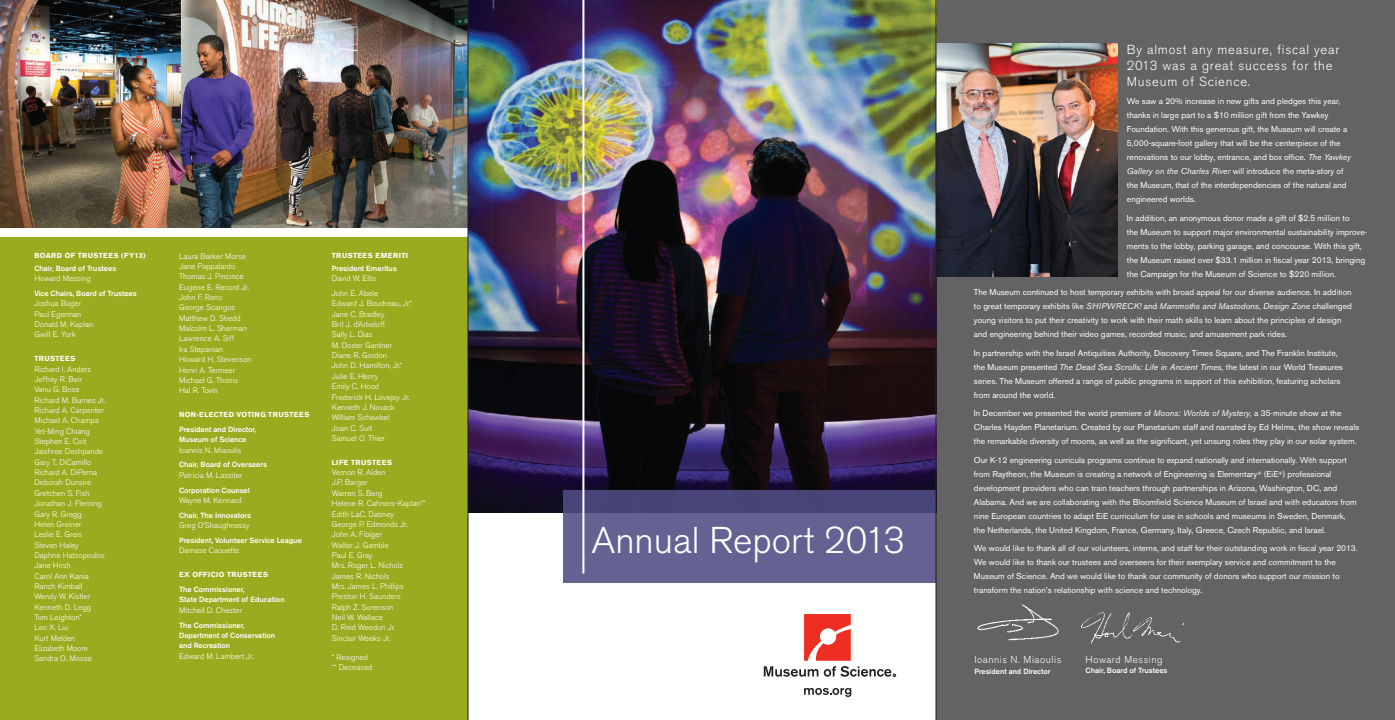
<style>
.page{position:relative;width:1395px;height:720px;background:#fff}
.page>*{position:absolute;margin:0;border:0;box-sizing:border-box;transform-origin:0 0}
.t1{font:300 37px "Akzidenz Grotesk BE";color:#fff}
.t2{font:300 13px/16px "Akzidenz Grotesk BE";letter-spacing:.06em;color:#fff}
.t3{font:300 10px "Akzidenz Grotesk BE";letter-spacing:.05em;color:#fff}
.t4{font:8.5px/14px "Akzidenz Grotesk BE";color:#fff}
.t5{font:300 8px/10.3px "Akzidenz Grotesk BE";color:#fff}
.t6{font:500 7.5px/10.4px "Akzidenz Grotesk BE";color:#fff}
.t7{font:700 7.2px "Akzidenz Grotesk BE";letter-spacing:.06em;color:#fff}
.t8{font:700 7.2px "Akzidenz Grotesk BE";letter-spacing:.04em;color:#fff}
.t9{font:700 7.2px "Akzidenz Grotesk BE";letter-spacing:.08em;color:#fff}
.s1{font-style:italic}
</style>
<div class="page">
<img style="left:0;top:0;width:468px;height:228px">
<div style="left:936px;top:0;width:459px;height:720px;background:#636366"></div>
<img style="left:469px;top:0;width:467px;height:512px">
<svg style="left:563px;top:490px;width:373px;height:93px;background:#5d5a8c"></svg>
<div style="left:0;top:237px;width:468px;height:483px;background:#9bab20"></div>
<hr style="left:582px;top:0;width:2px;height:573px;background:#fff">
<svg style="left:804px;top:688px;width:47px;height:9px"></svg>
<svg style="left:764px;top:614px;width:132px;height:63px"></svg>
<img style="left:977px;top:604px;width:82px;height:37px">
<img style="left:1081px;top:612px;width:103px;height:31px">
<img style="left:937px;top:43px;width:181px;height:233px">
<hr style="left:468px;top:0;width:1px;height:720px;background:#231f20">
<hr style="left:936px;top:0;width:1px;height:720px;background:#231f20">
<p class="t8" style="left:34px;top:251px;width:113px">BOARD OF TRUSTEES (FY13)</p>
<p class="t6" style="left:34px;top:263px;width:83px">Chair, Board of Trustees</p>
<p class="t5" style="left:34px;top:273px;width:58px">Howard Messing</p>
<p class="t6" style="left:34px;top:288px;width:104px">Vice Chairs, Board of Trustees</p>
<p class="t5" style="left:34px;top:299px;width:60px">Joshua Boger<br>Paul Egerman<br>Donald M. Kaplan<br>Gwill E. York</p>
<p class="t7" style="left:34px;top:355px;width:43px">TRUSTEES</p>
<p class="t5" style="left:34px;top:364px;width:73px">Richard I. Anders<br>Jeffrey R. Beir<br>Vanu G. Bose<br>Richard M. Burnes Jr.<br>Richard A. Carpenter<br>Michael A. Champa<br>Yet-Ming Chiang<br>Stephen E. Coit<br>Jaishree Deshpande<br>Gary T. DiCamillo<br>Richard A. DiPerna<br>Deborah Dunsire<br>Gretchen S. Fish<br>Jonathan J. Fleming<br>Gary R. Gregg<br>Helen Greiner<br>Leslie E. Greis<br>Steven Haley<br>Daphne Hatsopoulos<br>Jane Hirsh<br>Carol Ann Kania<br>Ranch Kimball<br>Wendy W. Kistler<br>Kenneth D. Legg<br>Tom Leighton*<br>Leo X. Liu<br>Kurt Melden<br>Elizabeth Moore<br>Sandra O. Moose</p>
<p class="t5" style="left:179px;top:251px;width:74px">Laura Barker Morse<br>Jane Pappalardo<br>Thomas J. Pincince<br>Eugene E. Record Jr.<br>John F. Reno<br>George Scangos<br>Matthew D. Shedd<br>Malcolm L. Sherman<br>Lawrence A. Siff<br>Ira Stepanian<br>Howard H. Stevenson<br>Henri A. Termeer<br>Michael G. Thonis<br>Hal R. Tovin</p>
<p class="t7" style="left:179px;top:410px;width:132px">NON-ELECTED VOTING TRUSTEES</p>
<p class="t6" style="left:179px;top:424px;width:79px">President and Director,<br>Museum of Science</p>
<p class="t5" style="left:179px;top:445px;width:64px">Ioannis N. Miaoulis</p>
<p class="t6" style="left:179px;top:460px;width:89px">Chair, Board of Overseers</p>
<p class="t5" style="left:179px;top:470px;width:65px">Patricia M. Lassiter</p>
<p class="t6" style="left:179px;top:485px;width:72px">Corporation Counsel</p>
<p class="t5" style="left:179px;top:495px;width:64px">Wayne M. Kennard</p>
<p class="t6" style="left:179px;top:510px;width:74px">Chair, The Innovators</p>
<p class="t5" style="left:179px;top:520px;width:72px">Greg O’Shaughnessy</p>
<p class="t6" style="left:179px;top:535px;width:124px">President, Volunteer Service League</p>
<p class="t5" style="left:179px;top:546px;width:62px">Damase Caouette</p>
<p class="t7" style="left:179px;top:571px;width:90px">EX OFFICIO TRUSTEES</p>
<p class="t6" style="left:179px;top:584px;width:107px">The Commissioner,<br>State Department of Education</p>
<p class="t5" style="left:179px;top:605px;width:65px">Mitchell D. Chester</p>
<p class="t6" style="left:179px;top:620px;width:98px">The Commissioner,<br>Department of Conservation and Recreation</p>
<p class="t5" style="left:179px;top:651px;width:76px">Edward M. Lambert Jr.</p>
<h2 class="t2" style="left:1127px;top:41px;width:214px">By almost any measure, fiscal year<br>2013 was a great success for the<br>Museum of Science.</h2>
<p class="t4" style="left:1127px;top:94px;width:226px">We saw a 20% increase in new gifts and pledges this year, thanks in large part to a $10 million gift from the Yawkey Foundation. With this generous gift, the Museum will create a 5,000-square-foot gallery that will be the centerpiece of the renovations to our lobby, entrance, and box office. <span class="s1">The Yawkey Gallery on the Charles River</span> will introduce the meta-story of the Museum, that of the interdependencies of the natural and engineered worlds.</p>
<p class="t4" style="left:1127px;top:211px;width:242px">In addition, an anonymous donor made a gift of $2.5 million to<br>the Museum to support major environmental sustainability improve&shy;ments to the lobby, parking garage, and concourse. With this gift, the Museum raised over $33.1 million in fiscal year 2013, bringing the Campaign for the Museum of Science to $220 million.</p>
<p class="t4" style="left:974px;top:285px;width:379px">The Museum continued to host temporary exhibits with broad appeal for our diverse audience. In addition to great temporary exhibits like <span class="s1">SHIPWRECK!</span> and <span class="s1">Mammoths and Mastodons</span>, <span class="s1">Design Zone</span> challenged young visitors to put their creativity to work with their math skills to learn about the principles of design and engineering behind their video games, recorded music, and amusement park rides.</p>
<p class="t4" style="left:974px;top:346px;width:371px">In partnership with the Israel Antiquities Authority, Discovery Times Square, and The Franklin Institute, the Museum presented <span class="s1">The Dead Sea Scrolls: Life in Ancient Times</span>, the latest in our World Treasures series. The Museum offered a range of public programs in support of this exhibition, featuring scholars from around the world.</p>
<p class="t4" style="left:974px;top:406px;width:387px">In December we presented the world premiere of <span class="s1">Moons: Worlds of Mystery</span>, a 35-minute show at the<br>Charles Hayden Planetarium. Created by our Planetarium staff and narrated by Ed Helms, the show reveals the remarkable diversity of moons, as well as the significant, yet unsung roles they play in our solar system.</p>
<p class="t4" style="left:974px;top:453px;width:384px">Our K-12 engineering curricula programs continue to expand nationally and internationally. With support from Raytheon, the Museum is creating a network of Engineering is Elementary<sup>®</sup> (EiE<sup>®</sup>) professional development providers who can train teachers through partnerships in Arizona, Washington, DC, and Alabama. And we are collaborating with the Bloomfield Science Museum of Israel and with educators from nine European countries to adapt EiE curriculum for use in schools and museums in Sweden, Denmark, the Netherlands, the United Kingdom, France, Germany, Italy, Greece, Czech Republic, and Israel.</p>
<p class="t4" style="left:974px;top:541px;width:385px">We would like to thank all of our volunteers, interns, and staff for their outstanding work in fiscal year 2013.<br>We would like to thank our trustees and overseers for their exemplary service and commitment to the Museum of Science. And we would like to thank our community of donors who support our mission to transform the nation’s relationship with science and technology.</p>
<p class="t9" style="left:332px;top:251px;width:78px">TRUSTEES EMERITI</p>
<p class="t6" style="left:332px;top:263px;width:66px">President Emeritus</p>
<p class="t5" style="left:332px;top:271px;width:48px;line-height:14.9px">David W. Ellis<br>John E. Abele</p>
<p class="t5" style="left:332px;top:299px;width:82px">Edward J. Boudreau, Jr.*<br>Jane C. Bradley<br>Brit J. d’Arbeloff<br>Sally L. Dias<br>M. Dozier Gardner<br>Diane R. Gordon<br>John D. Hamilton, Jr.*<br>Julie E. Henry<br>Emily C. Hood<br>Frederick H. Lovejoy Jr.<br>Kenneth J. Novack<br>William Schawbel<br>Joan C. Suit<br>Samuel O. Thier</p>
<p class="t7" style="left:332px;top:458px;width:62px">LIFE TRUSTEES</p>
<p class="t5" style="left:332px;top:467px;width:95px">Vernon R. Alden<br>J.P. Barger<br>Warren S. Berg<br>Helene R. Cahners-Kaplan**<br>Edith LaC. Dabney<br>George P. Edmonds Jr.<br>John A. Fibiger<br>Walter J. Gamble<br>Paul E. Gray<br>Mrs. Roger L. Nichols<br>James R. Nichols<br>Mrs. James L. Phillips<br>Preston H. Saunders<br>Ralph Z. Sorenson<br>Neil W. Wallace<br>D. Reid Weedon Jr.<br>Sinclair Weeks Jr.</p>
<p class="t5" style="left:332px;top:652px;width:42px">* Resigned ** Deceased</p>
<p class="t3" style="left:974px;top:654px;width:88px">Ioannis N. Miaoulis</p>
<p class="t6" style="left:974px;top:666px;width:78px">President and Director</p>
<h1 class="t1" style="left:591px;top:520px;width:315px">Annual Report 2013</h1>
<p class="t3" style="left:1086px;top:654px;width:78px">Howard Messing</p>
<p class="t6" style="left:1086px;top:665px;width:83px">Chair, Board of Trustees</p>
</div>
